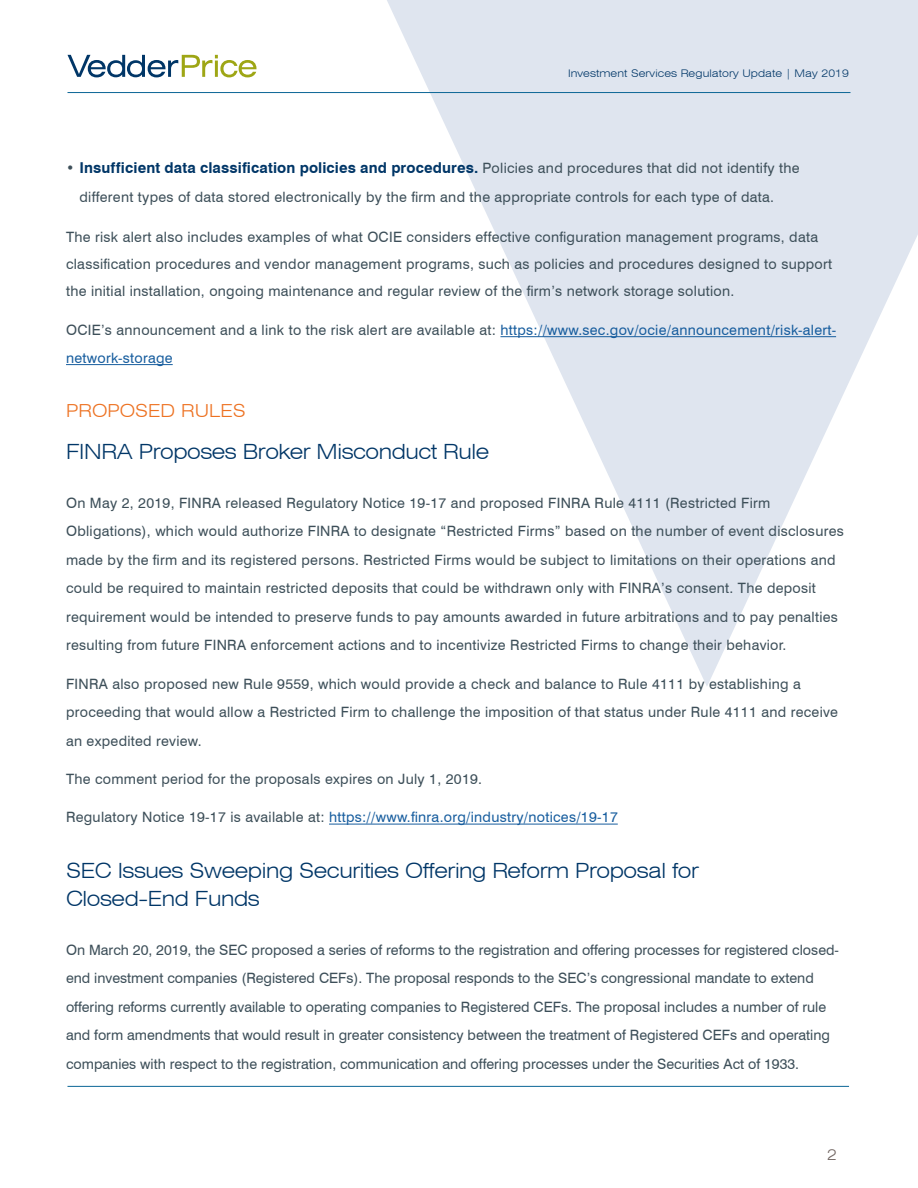
<style>
.page{position:relative;width:918px;height:1188px;background:#fff}
.page>*{position:absolute;margin:0;border:0;box-sizing:border-box;transform-origin:0 0}
.t1{font:300 expanded 21px/28.5px "Swiss 721 BT";letter-spacing:-.02em;color:#003667}
.t2{font:300 expanded 18px "Swiss 721 BT";color:#ed7222}
.t3{font:700 15px "Swiss 721 BT";letter-spacing:.005em;color:#003667}
.t4{font:300 expanded 15px "Swiss 721 BT";color:#726663}
.t5{font:14.25px/28.5px "Swiss 721 BT";letter-spacing:.02em;color:#3d4f59}
.t6{font:14.25px/28.5px "Swiss 721 BT";color:#3d4f59}
.t7{font:14.25px/28.5px "Swiss 721 BT";letter-spacing:.02em;color:#175d9e}
.t8{font:300 expanded 10.5px "Swiss 721 BT";letter-spacing:.01em;color:#003667}
.s1{font-weight:400;font-size:14.25px;color:#3d4f59}
.s2{color:#3d4f59}
</style>
<div class="page">
<svg style="left:351px;top:0;width:567px;height:686px;fill:#dfe5ef"></svg>
<svg style="left:68px;top:55px;width:188px;height:22px"></svg>
<hr style="left:68px;top:1086px;width:781px;height:1px;background:#0b6696">
<hr style="left:68px;top:92px;width:782px;height:1px;background:#0b6696">
<hr style="left:66px;top:364px;width:107px;height:1px;background:#175d9e">
<hr style="left:329px;top:824px;width:289px;height:1px;background:#175d9e">
<hr style="left:500px;top:336px;width:336px;height:1px;background:#175d9e">
<p class="t8" style="left:568px;top:67px;width:283px">Investment Services Regulatory Update | May 2019</p>
<p class="t3" style="left:66px;top:159px;width:735px"><span class="s1">•</span> Insufficient data classification policies and procedures. <span class="s1">Policies and procedures that did not identify the</span></p>
<p class="t5" style="left:80px;top:182px;width:696px">different types of data stored electronically by the firm and the appropriate controls for each type of data.</p>
<p class="t5" style="left:66px;top:224px;width:768px;line-height:27px">The risk alert also includes examples of what OCIE considers effective configuration management programs, data classification procedures and vendor management programs, such as policies and procedures designed to support the initial installation, ongoing maintenance and regular review of the firm’s network storage solution.</p>
<p class="t7" style="left:66px;top:315px;width:772px"><span class="s2">OCIE’s announcement and a link to the risk alert are available at:</span> https://www.sec.gov/ocie/announcement/risk-alert&shy;network-storage</p>
<p class="t2" style="left:66px;top:400px;width:181px">PROPOSED RULES</p>
<h1 class="t1" style="left:66px;top:437px;width:425px">FINRA Proposes Broker Misconduct Rule</h1>
<p class="t5" style="left:66px;top:488px;width:779px">On May 2, 2019, FINRA released Regulatory Notice 19-17 and proposed FINRA Rule 4111 (Restricted Firm Obligations), which would authorize FINRA to designate “Restricted Firms” based on the number of event disclosures made by the firm and its registered persons. Restricted Firms would be subject to limitations on their operations and could be required to maintain restricted deposits that could be withdrawn only with FINRA’s consent. The deposit requirement would be intended to preserve funds to pay amounts awarded in future arbitrations and to pay penalties resulting from future FINRA enforcement actions and to incentivize Restricted Firms to change their behavior.</p>
<p class="t5" style="left:66px;top:669px;width:774px">FINRA also proposed new Rule 9559, which would provide a check and balance to Rule 4111 by establishing a proceeding that would allow a Restricted Firm to challenge the imposition of that status under Rule 4111 and receive an expedited review.</p>
<p class="t5" style="left:66px;top:764px;width:418px">The comment period for the proposals expires on July 1, 2019.</p>
<p class="t7" style="left:66px;top:803px;width:553px"><span class="s2">Regulatory Notice 19-17 is available at:</span> https://www.finra.org/industry/notices/19-17</p>
<h1 class="t1" style="left:66px;top:856px;width:634px">SEC Issues Sweeping Securities Offering Reform Proposal for<br>Closed-End Funds</h1>
<p class="t6" style="left:66px;top:935px;width:775px">On March 20, 2019, the SEC proposed a series of reforms to the registration and offering processes for registered closed&shy;end investment companies (Registered CEFs). The proposal responds to the SEC’s congressional mandate to extend offering reforms currently available to operating companies to Registered CEFs. The proposal includes a number of rule and form amendments that would result in greater consistency between the treatment of Registered CEFs and operating companies with respect to the registration, communication and offering processes under the Securities Act of 1933.</p>
<p class="t4" style="left:827px;top:1146px;width:11px">2</p>
</div>
